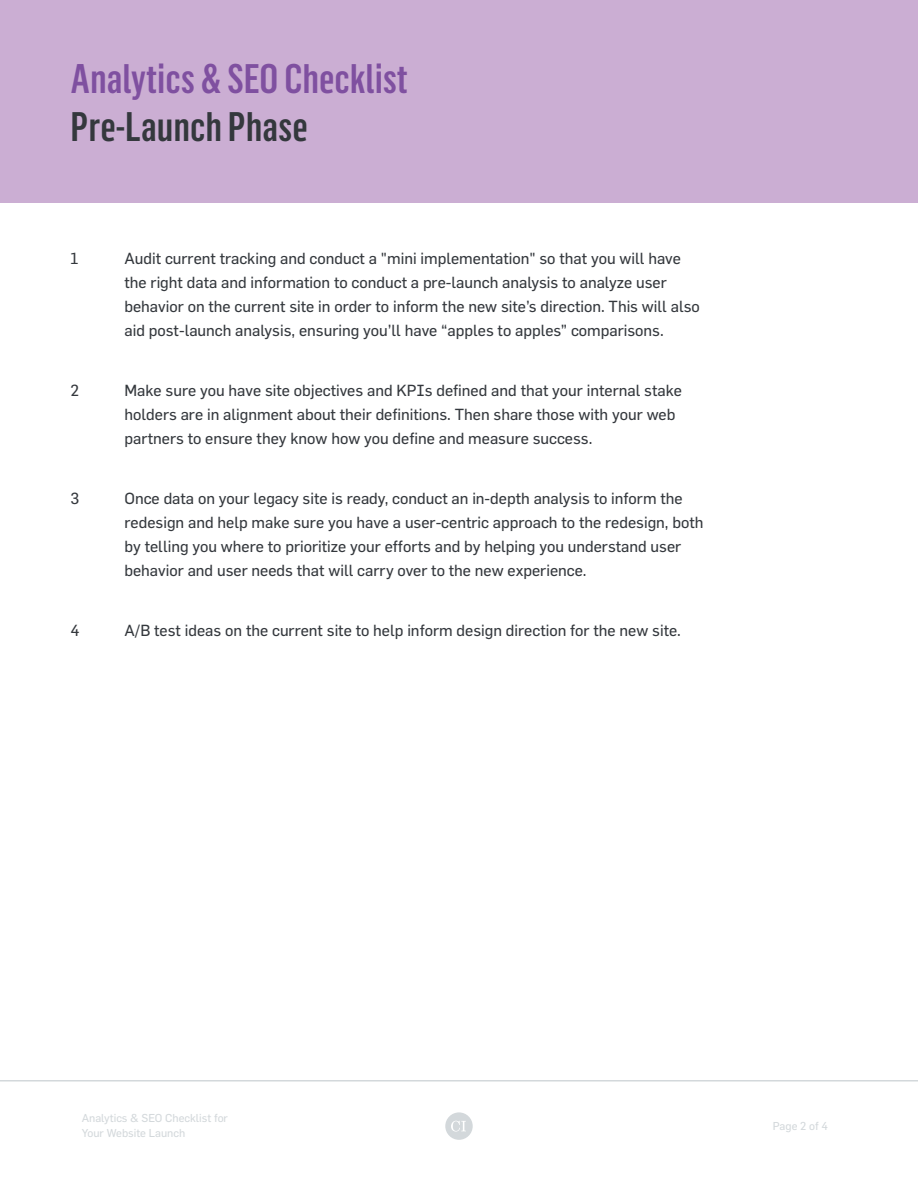
<style>
.page{position:relative;width:918px;height:1188px;background:#fff}
.page>*{position:absolute;margin:0;border:0;box-sizing:border-box;transform-origin:0 0}
.t1{font:500 40.5px "Flama Condensed";color:#7f50a0}
.t2{font:500 40.5px "Flama Condensed";color:#34383d}
.t3{font:15.75px/24px "Flama Basic";color:#34383d}
.t4{font:11.25px/15px "Flama Basic";color:#d3d8db}
</style>
<div class="page">
<div style="left:0;top:0;width:918px;height:202px;background:#cbaed3"></div>
<hr style="left:0;top:1080px;width:918px;height:2px;background:#d3d8db">
<svg style="left:445px;top:1112px;width:28px;height:28px"></svg>
<h1 class="t1" style="left:70px;top:53px;width:339px">Analytics &amp; SEO Checklist</h1>
<h1 class="t2" style="left:70px;top:101px;width:239px">Pre-Launch Phase</h1>
<p class="t3" style="left:70px;top:246px;width:9px">1</p>
<p class="t3" style="left:125px;top:246px;width:577px">Audit current tracking and conduct a "mini implementation" so that you will have the right data and information to conduct a pre-launch analysis to analyze user behavior on the current site in order to inform the new site’s direction. This will also aid post-launch analysis, ensuring you’ll have “apples to apples” comparisons.</p>
<p class="t3" style="left:70px;top:378px;width:10px">2</p>
<p class="t3" style="left:125px;top:378px;width:559px">Make sure you have site objectives and KPIs defined and that your internal stake holders are in alignment about their definitions. Then share those with your web partners to ensure they know how you define and measure success.</p>
<p class="t3" style="left:70px;top:486px;width:10px">3</p>
<p class="t3" style="left:125px;top:486px;width:581px">Once data on your legacy site is ready, conduct an in-depth analysis to inform the redesign and help make sure you have a user-centric approach to the redesign, both by telling you where to prioritize your efforts and by helping you understand user behavior and user needs that will carry over to the new experience.</p>
<p class="t3" style="left:70px;top:618px;width:11px">4</p>
<p class="t3" style="left:125px;top:618px;width:558px">A/B test ideas on the current site to help inform design direction for the new site.</p>
<p class="t4" style="left:82px;top:1110px;width:148px">Analytics &amp; SEO Checklist for<br>Your Website Launch</p>
<p class="t4" style="left:773px;top:1118px;width:57px">Page 2 of 4</p>
</div>
